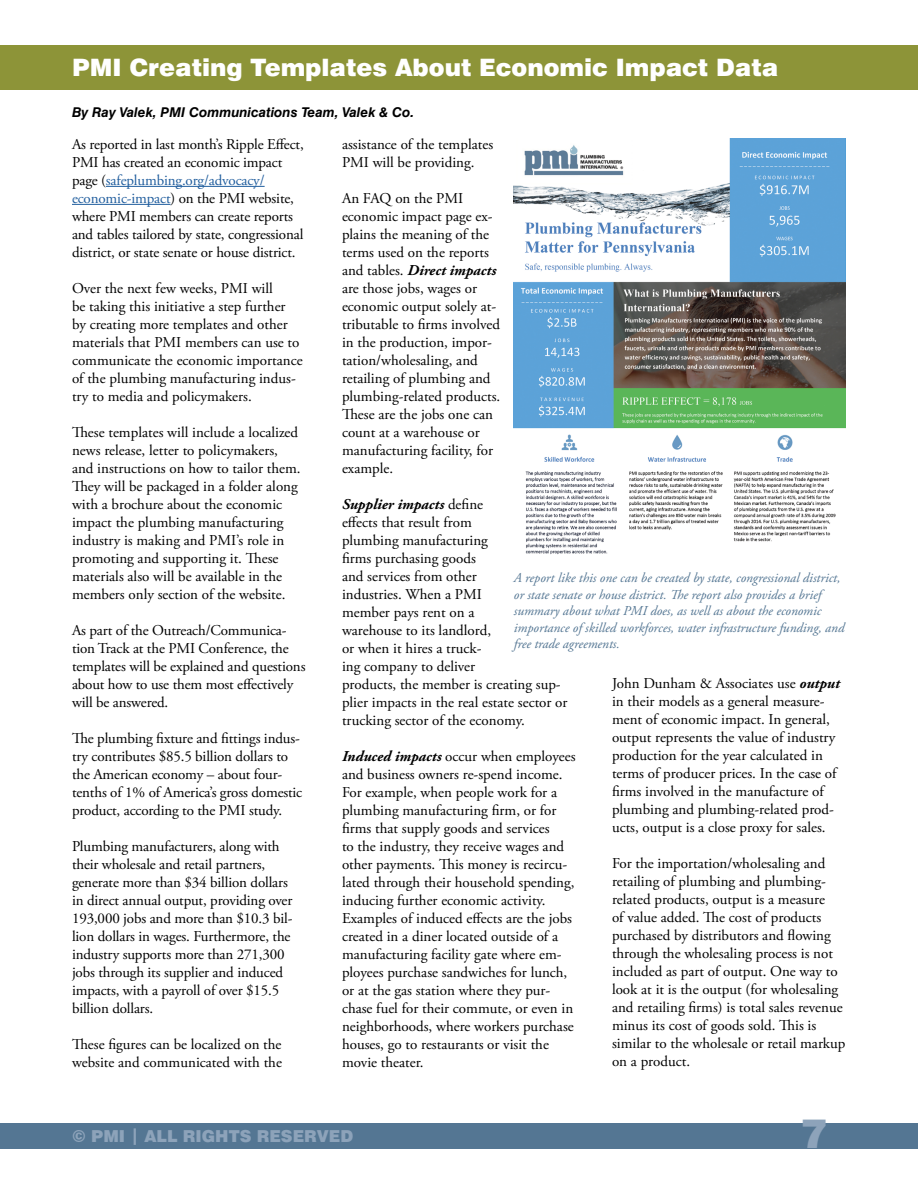
<style>
.page{position:relative;width:918px;height:1188px;background:#fff}
.page>*{position:absolute;margin:0;border:0;box-sizing:border-box;transform-origin:0 0}
.t1{font:900 40.5px "Swiss 721 BT";color:#8da3ba}
.inside_headline{font:900 24px "Swiss 721 BT";color:#fff}
.t2{font:900 16.5px "Swiss 721 BT";color:#8da3ba}
.body{font:15px/18px "Adobe Garamond Pro";color:#000}
.t3{font:italic 13.5px/16.5px "Adobe Garamond Pro";color:#547693}
.byline{font:italic 700 13.5px "Swiss 721 BT";color:#000}
.s1{color:#215e9e}
.s2{font-weight:700;font-style:italic}
</style>
<div class="page">
<div style="left:0;top:45px;width:918px;height:45px;background:#8d9438"></div>
<div style="left:0;top:1123px;width:918px;height:25px;background:#547693"></div>
<hr style="left:106px;top:186px;width:159px;height:1px;background:#215e9e">
<hr style="left:72px;top:204px;width:99px;height:1px;background:#215e9e">
<img style="left:514px;top:138px;width:332px;height:417px">
<p class="inside_headline" style="left:72px;top:53px;width:708px">PMI Creating Templates About Economic Impact Data</p>
<p class="byline" style="left:72px;top:104px;width:344px">By Ray Valek, PMI Communications Team, Valek &amp; Co.</p>
<p class="body" style="left:72px;top:136px;width:233px">As reported in last month’s Ripple Effect, PMI has created an economic impact page (<span class="s1">safeplumbing.org/advocacy/ economic-impact</span>) on the PMI website, where PMI members can create reports and tables tailored by state, congressional district, or state senate or house district.</p>
<p class="body" style="left:72px;top:280px;width:232px">Over the next few weeks, PMI will<br>be taking this initiative a step further by creating more templates and other materials that PMI members can use to communicate the economic importance of the plumbing manufacturing indus&shy;try to media and policymakers.</p>
<p class="body" style="left:72px;top:424px;width:230px">These templates will include a localized news release, letter to policymakers, and instructions on how to tailor them.<br>They will be packaged in a folder along with a brochure about the economic impact the plumbing manufacturing industry is making and PMI’s role in promoting and supporting it. These materials also will be available in the members only section of the website.</p>
<p class="body" style="left:72px;top:622px;width:235px">As part of the Outreach/Communica&shy;tion Track at the PMI Conference, the templates will be explained and questions about how to use them most effectively will be answered.</p>
<p class="body" style="left:72px;top:730px;width:232px">The plumbing fixture and fittings indus&shy;try contributes $85.5 billion dollars to the American economy – about four&shy;tenths of 1% of America’s gross domestic product, according to the PMI study.</p>
<p class="body" style="left:72px;top:838px;width:222px">Plumbing manufacturers, along with their wholesale and retail partners, generate more than $34 billion dollars in direct annual output, providing over 193,000 jobs and more than $10.3 bil&shy;lion dollars in wages. Furthermore, the industry supports more than 271,300 jobs through its supplier and induced impacts, with a payroll of over $15.5 billion dollars.</p>
<p class="body" style="left:72px;top:1036px;width:211px">These figures can be localized on the website and communicated with the</p>
<p class="body" style="left:342px;top:136px;width:153px">assistance of the templates<br>PMI will be providing.</p>
<p class="body" style="left:342px;top:190px;width:160px">An FAQ on the PMI economic impact page ex&shy;plains the meaning of the terms used on the reports and tables. <span class="s2">Direct impacts </span>are those jobs, wages or economic output solely at&shy;tributable to firms involved in the production, impor&shy;tation/wholesaling, and retailing of plumbing and plumbing-related products.<br>These are the jobs one can count at a warehouse or manufacturing facility, for example.</p>
<p class="body" style="left:342px;top:496px;width:227px"><span class="s2">Supplier impacts</span> define<br>effects that result from<br>plumbing manufacturing<br>firms purchasing goods<br>and services from other<br>industries. When a PMI<br>member pays rent on a<br>warehouse to its landlord,<br>or when it hires a truck-<br>ing company to deliver<br>products, the member is creating sup&shy;plier impacts in the real estate sector or trucking sector of the economy.</p>
<p class="body" style="left:342px;top:748px;width:235px"><span class="s2">Induced impacts</span> occur when employees and business owners re-spend income.<br>For example, when people work for a plumbing manufacturing firm, or for firms that supply goods and services<br>to the industry, they receive wages and other payments. This money is recircu&shy;lated through their household spending, inducing further economic activity.<br>Examples of induced effects are the jobs created in a diner located outside of a manufacturing facility gate where em&shy;ployees purchase sandwiches for lunch, or at the gas station where they pur&shy;chase fuel for their commute, or even in neighborhoods, where workers purchase houses, go to restaurants or visit the movie theater.</p>
<p class="t3" style="left:514px;top:570px;width:332px">A report like this one can be created by state, congressional district, or state senate or house district. The report also provides a brief summary about what PMI does, as well as about the economic importance of skilled workforces, water infrastructure funding, and free trade agreements.</p>
<p class="body" style="left:612px;top:675px;width:229px">John Dunham &amp; Associates use <span class="s2">output </span>in their models as a general measure&shy;ment of economic impact. In general, output represents the value of industry production for the year calculated in terms of producer prices. In the case of firms involved in the manufacture of plumbing and plumbing-related prod&shy;ucts, output is a close proxy for sales.</p>
<p class="body" style="left:612px;top:855px;width:235px">For the importation/wholesaling and retailing of plumbing and plumbing&shy;related products, output is a measure<br>of value added. The cost of products purchased by distributors and flowing through the wholesaling process is not included as part of output. One way to look at it is the output (for wholesaling and retailing firms) is total sales revenue minus its cost of goods sold. This is similar to the wholesale or retail markup on a product.</p>
<p class="t2" style="left:72px;top:1126px;width:283px">© PMI | ALL RIGHTS RESERVED</p>
<h1 class="t1" style="left:801px;top:1109px;width:28px">7</h1>
</div>
